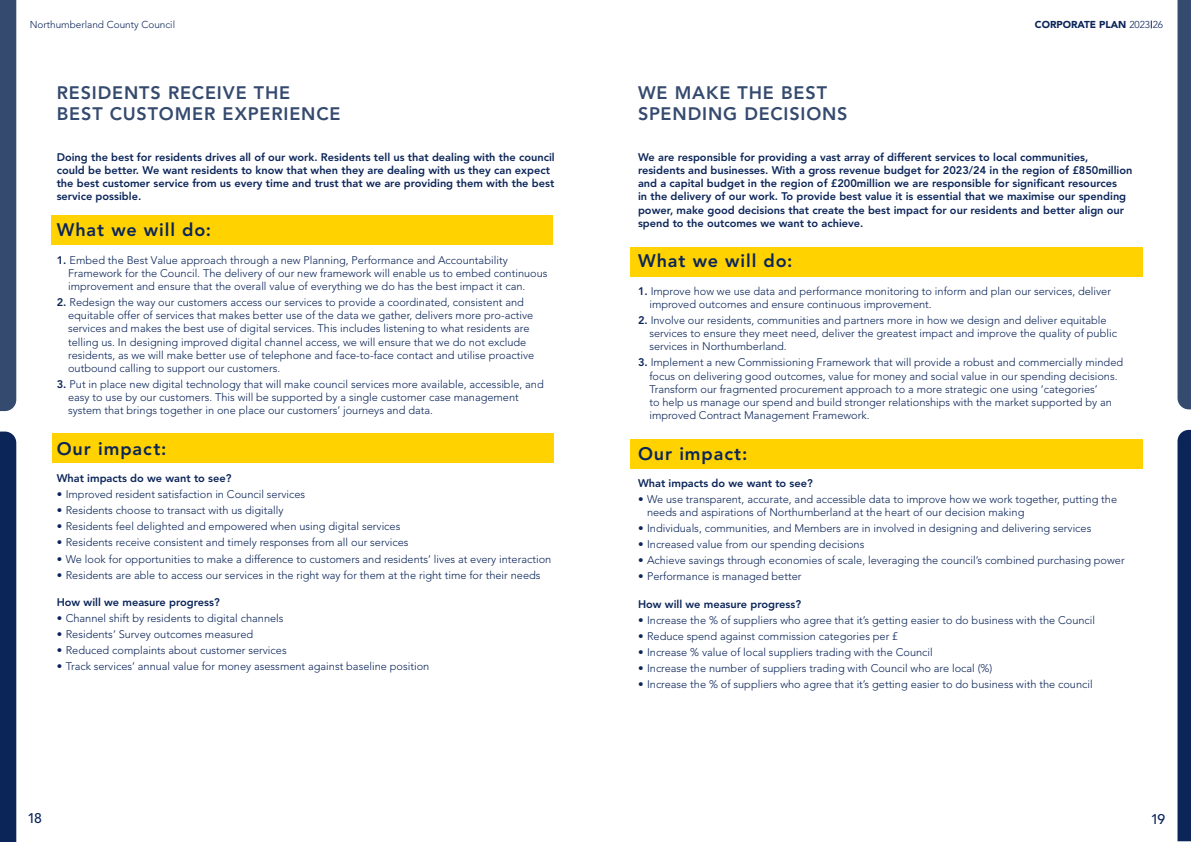
<style>
.page{position:relative;width:1191px;height:842px;background:#fff}
.page>*{position:absolute;margin:0;border:0;box-sizing:border-box;transform-origin:0 0}
.section_subheads{font:800 18px/21.6px "Avenir LT Std";letter-spacing:.045em;color:#354a6f}
.BODY_SUB_1{font:800 18px "Avenir LT Std";letter-spacing:.05em;color:#0b2559}
.t1{font:500 14px "Avenir LT Std";color:#0b2559}
.WILL_DO_PARAS{font:300 11px/13.2px "Avenir LT Std";color:#0b2559}
.SECTION_BOLD{font:800 11px/13.2px "Avenir LT Std";color:#0b2559}
.body_1{font:800 11px "Avenir LT Std";color:#0b2559}
.t2{font:300 10px "Avenir LT Std";color:#0b2559}
.t3{font:900 10px "Avenir LT Std";color:#0b2559}
.s1{font-weight:300}
.s2{font-weight:800}
</style>
<div class="page">
<div style="left:630px;top:247px;width:512px;height:30px;background:#ffd200"></div>
<div style="left:630px;top:440px;width:512px;height:29px;background:#ffd200"></div>
<div style="left:52px;top:433px;width:502px;height:30px;background:#ffd200"></div>
<div style="left:51px;top:215px;width:502px;height:29px;background:#ffd200"></div>
<div style="left:0;top:0;width:17px;height:411px;background:#354a6f"></div>
<div style="left:0;top:431px;width:17px;height:411px;background:#0b2559"></div>
<svg style="left:1177px;top:0;width:14px;height:410px;background:#3d5175"></svg>
<svg style="left:1177px;top:430px;width:14px;height:412px;background:#152e60"></svg>
<p class="t2" style="left:30px;top:19px;width:147px">Northumberland County Council</p>
<p class="t3" style="left:1035px;top:19px;width:130px">CORPORATE PLAN <span class="s1">2023 26</span></p>
<p class="section_subheads" style="left:57px;top:82px;width:285px">RESIDENTS RECEIVE THE<br>BEST CUSTOMER EXPERIENCE</p>
<p class="SECTION_BOLD" style="left:57px;top:150px;width:499px">Doing the best for residents drives all of our work. Residents tell us that dealing with the council could be better. We want residents to know that when they are dealing with us they can expect the best customer service from us every time and trust that we are providing them with the best service possible.</p>
<p class="BODY_SUB_1" style="left:57px;top:219px;width:156px">What we will do:</p>
<p class="WILL_DO_PARAS" style="left:68px;top:253px;width:481px;text-indent:-11px"><span class="s2">1.</span> Embed the Best Value approach through a new Planning, Performance and Accountability<br>Framework for the Council. The delivery of our new framework will enable us to embed continuous improvement and ensure that the overall value of everything we do has the best impact it can.</p>
<p class="WILL_DO_PARAS" style="left:68px;top:296px;width:468px;text-indent:-11px"><span class="s2">2.</span> Redesign the way our customers access our services to provide a coordinated, consistent and equitable offer of services that makes better use of the data we gather, delivers more pro-active services and makes the best use of digital services. This includes listening to what residents are telling us. In designing improved digital channel access, we will ensure that we do not exclude residents, as we will make better use of telephone and face-to-face contact and utilise proactive outbound calling to support our customers.</p>
<p class="WILL_DO_PARAS" style="left:68px;top:378px;width:477px;text-indent:-11px"><span class="s2">3.</span> Put in place new digital technology that will make council services more available, accessible, and easy to use by our customers. This will be supported by a single customer case management system that brings together in one place our customers’ journeys and data.</p>
<p class="BODY_SUB_1" style="left:57px;top:438px;width:111px">Our impact:</p>
<p class="body_1" style="left:57px;top:472px;width:176px">What impacts do we want to see?</p>
<p class="WILL_DO_PARAS" style="left:57px;top:488px;width:250px">• Improved resident satisfaction in Council services</p>
<p class="WILL_DO_PARAS" style="left:57px;top:504px;width:228px">• Residents choose to transact with us digitally</p>
<p class="WILL_DO_PARAS" style="left:57px;top:520px;width:345px">• Residents feel delighted and empowered when using digital services</p>
<p class="WILL_DO_PARAS" style="left:57px;top:536px;width:353px">• Residents receive consistent and timely responses from all our services</p>
<p class="WILL_DO_PARAS" style="left:57px;top:552px;width:496px">• We look for opportunities to make a difference to customers and residents’ lives at every interaction</p>
<p class="WILL_DO_PARAS" style="left:57px;top:568px;width:485px">• Residents are able to access our services in the right way for them at the right time for their needs</p>
<p class="body_1" style="left:57px;top:596px;width:164px">How will we measure progress?</p>
<p class="WILL_DO_PARAS" style="left:57px;top:612px;width:228px">• Channel shift by residents to digital channels</p>
<p class="WILL_DO_PARAS" style="left:57px;top:628px;width:198px">• Residents’ Survey outcomes measured</p>
<p class="WILL_DO_PARAS" style="left:57px;top:644px;width:231px">• Reduced complaints about customer services</p>
<p class="WILL_DO_PARAS" style="left:57px;top:660px;width:374px">• Track services’ annual value for money asessment against baseline position</p>
<p class="section_subheads" style="left:638px;top:82px;width:211px">WE MAKE THE BEST<br>SPENDING DECISIONS</p>
<p class="SECTION_BOLD" style="left:638px;top:150px;width:496px">We are responsible for providing a vast array of different services to local communities, residents and businesses. With a gross revenue budget for 2023/24 in the region of £850million and a capital budget in the region of £200million we are responsible for significant resources<br>in the delivery of our work. To provide best value it is essential that we maximise our spending power, make good decisions that create the best impact for our residents and better align our spend to the outcomes we want to achieve.</p>
<p class="BODY_SUB_1" style="left:638px;top:250px;width:156px">What we will do:</p>
<p class="WILL_DO_PARAS" style="left:649px;top:284px;width:463px;text-indent:-11px"><span class="s2">1.</span> Improve how we use data and performance monitoring to inform and plan our services, deliver improved outcomes and ensure continuous improvement.</p>
<p class="WILL_DO_PARAS" style="left:649px;top:313px;width:469px;text-indent:-11px"><span class="s2">2.</span> Involve our residents, communities and partners more in how we design and deliver equitable services to ensure they meet need, deliver the greatest impact and improve the quality of public services in Northumberland.</p>
<p class="WILL_DO_PARAS" style="left:649px;top:356px;width:475px;text-indent:-11px"><span class="s2">3.</span> Implement a new Commissioning Framework that will provide a robust and commercially minded focus on delivering good outcomes, value for money and social value in our spending decisions.<br>Transform our fragmented procurement approach to a more strategic one using ‘categories’<br>to help us manage our spend and build stronger relationships with the market supported by an improved Contract Management Framework.</p>
<p class="BODY_SUB_1" style="left:638px;top:443px;width:111px">Our impact:</p>
<p class="body_1" style="left:638px;top:477px;width:176px">What impacts do we want to see?</p>
<p class="WILL_DO_PARAS" style="left:647px;top:493px;width:472px;text-indent:-9px">• We use transparent, accurate, and accessible data to improve how we work together, putting the needs and aspirations of Northumberland at the heart of our decision making</p>
<p class="WILL_DO_PARAS" style="left:638px;top:522px;width:455px">• Individuals, communities, and Members are in involved in designing and delivering services</p>
<p class="WILL_DO_PARAS" style="left:638px;top:538px;width:228px">• Increased value from our spending decisions</p>
<p class="WILL_DO_PARAS" style="left:638px;top:554px;width:488px">• Achieve savings through economies of scale, leveraging the council’s combined purchasing power</p>
<p class="WILL_DO_PARAS" style="left:638px;top:570px;width:165px">• Performance is managed better</p>
<p class="body_1" style="left:638px;top:597px;width:164px">How will we measure progress?</p>
<p class="WILL_DO_PARAS" style="left:638px;top:613px;width:458px">• Increase the % of suppliers who agree that it’s getting easier to do business with the Council</p>
<p class="WILL_DO_PARAS" style="left:638px;top:629px;width:261px">• Reduce spend against commission categories per £</p>
<p class="WILL_DO_PARAS" style="left:638px;top:645px;width:296px">• Increase % value of local suppliers trading with the Council</p>
<p class="WILL_DO_PARAS" style="left:638px;top:661px;width:356px">• Increase the number of suppliers trading with Council who are local (%)</p>
<p class="WILL_DO_PARAS" style="left:638px;top:677px;width:456px">• Increase the % of suppliers who agree that it’s getting easier to do business with the council</p>
<p class="t1" style="left:27px;top:810px;width:16px">18</p>
<p class="t1" style="left:1150px;top:811px;width:16px">19</p>
</div>
